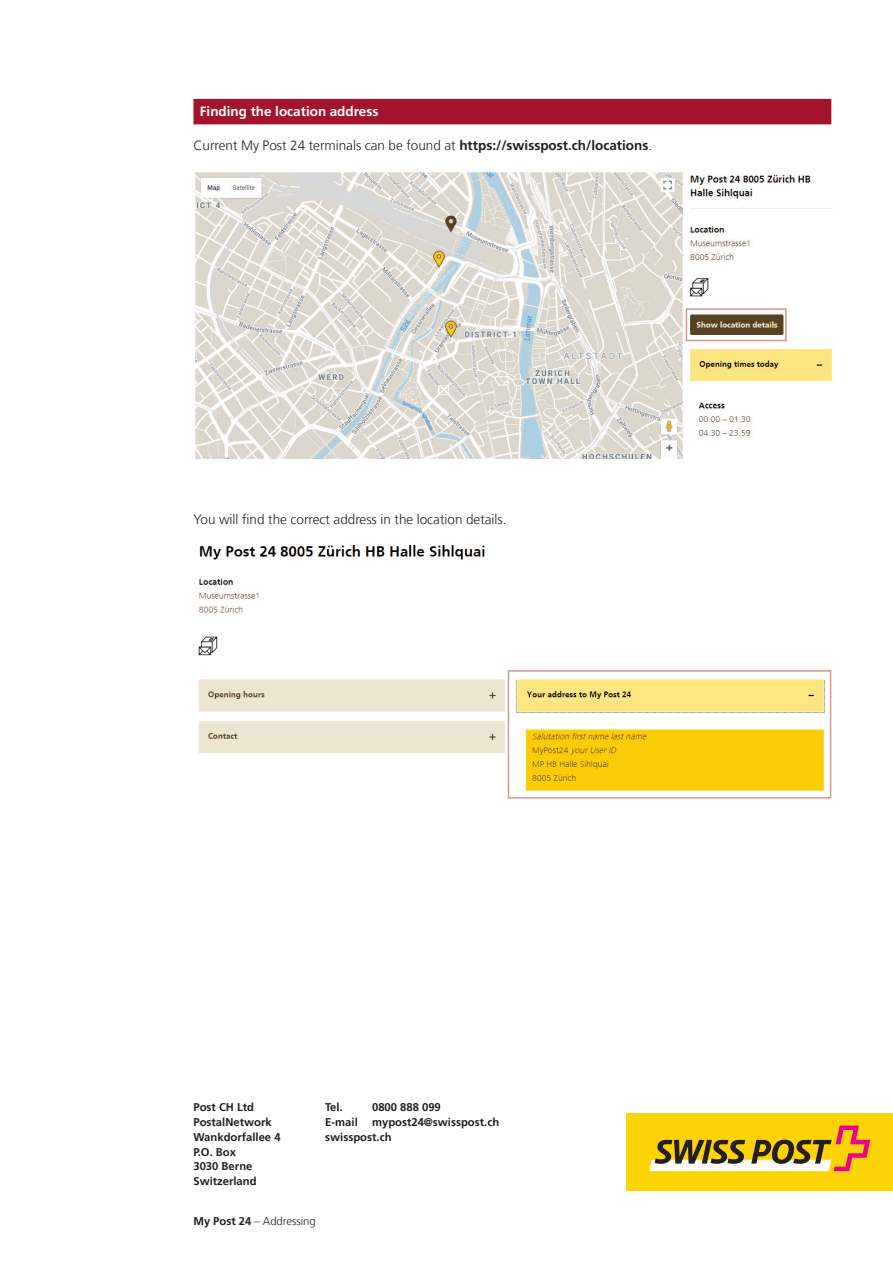
<style>
.page{position:relative;width:893px;height:1263px;background:#fff}
.page>*{position:absolute;margin:0;border:0;box-sizing:border-box;transform-origin:0 0}
.t1{font:300 13.5px "Frutiger";color:#231f20}
.t2{font:700 13.5px "Frutiger";color:#fff}
.t3{font:700 11.25px "Frutiger";color:#231f20}
.t4{font:300 11.25px "Frutiger";color:#231f20}
.s1{font-weight:700}
</style>
<div class="page">
<div style="left:627px;top:1113px;width:266px;height:78px;background:#fed304"></div>
<svg style="left:649px;top:1125px;width:221px;height:46px"></svg>
<div style="left:193px;top:99px;width:638px;height:25px;background:#a4142c"></div>
<img style="left:195px;top:172px;width:638px;height:287px">
<div style="left:686px;top:308px;width:101px;height:33px;border:2px solid #d5978d"></div>
<img style="left:198px;top:545px;width:627px;height:251px">
<div style="left:508px;top:670px;width:323px;height:129px;border:2px solid #d5978d"></div>
<h3 class="t2" style="left:200px;top:103px;width:180px">Finding the location address</h3>
<p class="t1" style="left:193px;top:137px;width:460px">Current My Post 24 terminals can be found at <span class="s1">https://swisspost.ch/locations</span>.</p>
<p class="t1" style="left:193px;top:512px;width:315px">You will find the correct address in the location details.</p>
<p class="t3" style="left:193px;top:1100px;width:62px">Post CH Ltd</p>
<p class="t3" style="left:193px;top:1115px;width:80px">PostalNetwork</p>
<p class="t3" style="left:193px;top:1130px;width:89px">Wankdorfallee 4</p>
<p class="t3" style="left:193px;top:1145px;width:44px">P.O. Box</p>
<p class="t3" style="left:193px;top:1160px;width:60px">3030 Berne</p>
<p class="t3" style="left:193px;top:1175px;width:65px">Switzerland</p>
<p class="t3" style="left:325px;top:1100px;width:19px">Tel.</p>
<p class="t3" style="left:372px;top:1100px;width:70px">0800 888 099</p>
<p class="t3" style="left:325px;top:1115px;width:34px">E-mail</p>
<p class="t3" style="left:372px;top:1115px;width:129px">mypost24@swisspost.ch</p>
<p class="t3" style="left:325px;top:1130px;width:68px">swisspost.ch</p>
<p class="t4" style="left:193px;top:1214px;width:124px"><span class="s1">My Post 24</span> – Addressing</p>
</div>
